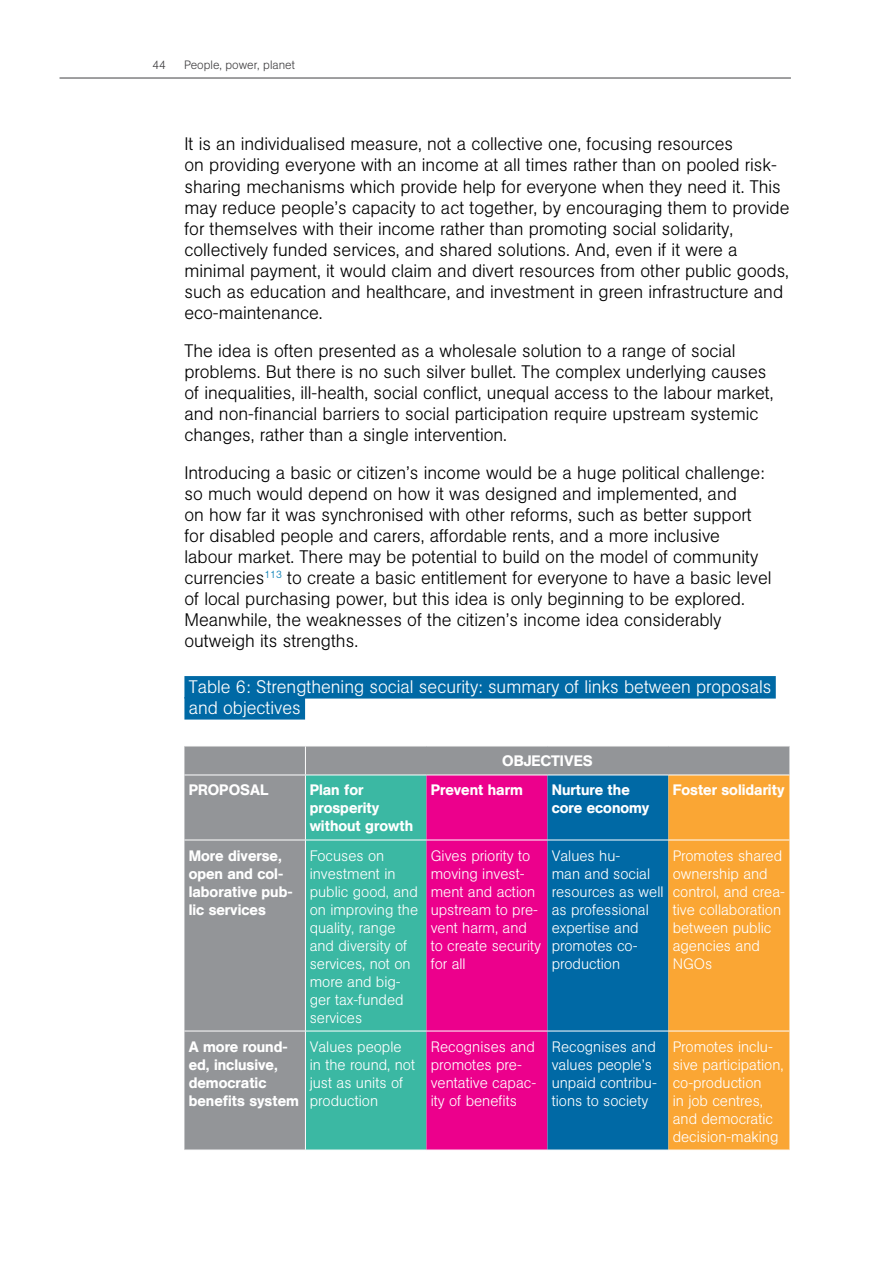
<style>
.page{position:relative;width:893px;height:1263px;background:#fff}
.page>*{position:absolute;margin:0;border:0;box-sizing:border-box;transform-origin:0 0}
.t1{font:300 18px/21px "AG Book BQ";color:#000}
.t2{font:300 18px/21px "AG Book BQ";color:#fff}
.t3{font:300 15px/18px "AG Book BQ";color:#fff}
.t4{font:500 15px/18px "AG Book BQ";color:#fff}
.t5{font:300 12px "AG Book BQ";color:#414042}
</style>
<div class="page">
<hr style="left:60px;top:78px;width:731px;height:1px;background:#414042">
<div style="left:184px;top:676px;width:592px;height:22px;background:#0069a5"></div>
<div style="left:184px;top:697px;width:121px;height:22px;background:#0069a5"></div>
<div style="left:184px;top:747px;width:605px;height:403px;background:#939598"></div>
<div style="left:306px;top:776px;width:120px;height:374px;background:#3bb8a3"></div>
<svg style="left:426px;top:776px;width:121px;height:374px;background:#e9098f"></svg>
<svg style="left:547px;top:776px;width:121px;height:374px;background:#0a6ba6"></svg>
<svg style="left:668px;top:776px;width:121px;height:374px;background:#f5a73b"></svg>
<hr style="left:305px;top:775px;width:121px;height:1px;background:#fff">
<hr style="left:426px;top:775px;width:121px;height:1px;background:#fff">
<hr style="left:547px;top:775px;width:121px;height:1px;background:#fff">
<hr style="left:668px;top:775px;width:121px;height:1px;background:#fff">
<hr style="left:184px;top:840px;width:121px;height:1px;background:#fff">
<hr style="left:184px;top:1031px;width:121px;height:1px;background:#fff">
<hr style="left:305px;top:840px;width:121px;height:1px;background:#fff">
<hr style="left:305px;top:1031px;width:121px;height:1px;background:#fff">
<hr style="left:426px;top:840px;width:121px;height:1px;background:#fff">
<hr style="left:426px;top:1031px;width:121px;height:1px;background:#fff">
<hr style="left:547px;top:840px;width:121px;height:1px;background:#fff">
<hr style="left:547px;top:1031px;width:121px;height:1px;background:#fff">
<hr style="left:668px;top:840px;width:121px;height:1px;background:#fff">
<hr style="left:668px;top:1031px;width:121px;height:1px;background:#fff">
<hr style="left:305px;top:775px;width:1px;height:65px;background:#fff">
<hr style="left:305px;top:840px;width:1px;height:191px;background:#fff">
<hr style="left:305px;top:1031px;width:1px;height:119px;background:#fff">
<svg style="left:305px;top:746px;width:1px;height:29px"></svg>
<hr style="left:184px;top:775px;width:121px;height:1px;background:#fff">
<p class="t5" style="left:153px;top:58px;width:15px">44</p>
<p class="t5" style="left:184px;top:58px;width:112px">People, power, planet</p>
<p class="t1" style="left:184px;top:134px;width:606px">It is an individualised measure, not a collective one, focusing resources<br>on providing everyone with an income at all times rather than on pooled risk&shy;sharing mechanisms which provide help for everyone when they need it. This may reduce people’s capacity to act together, by encouraging them to provide for themselves with their income rather than promoting social solidarity, collectively funded services, and shared solutions. And, even if it were a minimal payment, it would claim and divert resources from other public goods, such as education and healthcare, and investment in green infrastructure and eco-maintenance.</p>
<p class="t1" style="left:184px;top:340px;width:590px">The idea is often presented as a wholesale solution to a range of social problems. But there is no such silver bullet. The complex underlying causes of inequalities, ill-health, social conflict, unequal access to the labour market, and non-financial barriers to social participation require upstream systemic changes, rather than a single intervention.</p>
<p class="t1" style="left:184px;top:462px;width:589px">Introducing a basic or citizen’s income would be a huge political challenge: so much would depend on how it was designed and implemented, and<br>on how far it was synchronised with other reforms, such as better support for disabled people and carers, affordable rents, and a more inclusive labour market. There may be potential to build on the model of community currencies<sup>113</sup> to create a basic entitlement for everyone to have a basic level of local purchasing power, but this idea is only beginning to be explored.<br>Meanwhile, the weaknesses of the citizen’s income idea considerably outweigh its strengths.</p>
<p class="t2" style="left:189px;top:676px;width:584px">Table 6: Strengthening social security: summary of links between proposals and objectives</p>
<p class="t4" style="left:502px;top:752px;width:92px">OBJECTIVES</p>
<p class="t4" style="left:189px;top:781px;width:82px">PROPOSAL</p>
<p class="t4" style="left:310px;top:781px;width:105px">Plan for prosperity without growth</p>
<p class="t4" style="left:431px;top:781px;width:94px">Prevent harm</p>
<p class="t4" style="left:552px;top:781px;width:99px">Nurture the core economy</p>
<p class="t4" style="left:673px;top:781px;width:113px">Foster solidarity</p>
<p class="t4" style="left:189px;top:846px;width:105px">More diverse, open and col&shy;laborative pub&shy;lic services</p>
<p class="t3" style="left:310px;top:846px;width:110px">Focuses on investment in public good, and on improving the quality, range and diversity of services, not on more and big&shy;ger tax-funded services</p>
<p class="t3" style="left:431px;top:846px;width:112px">Gives priority to moving invest&shy;ment and action upstream to pre&shy;vent harm, and to create security for all</p>
<p class="t3" style="left:552px;top:846px;width:113px">Values hu-<br>man and social resources as well as professional expertise and promotes co&shy;production</p>
<p class="t3" style="left:673px;top:846px;width:114px">Promotes shared ownership and control, and crea&shy;tive collaboration between public agencies and<br>NGOs</p>
<p class="t4" style="left:189px;top:1037px;width:112px">A more round&shy;ed, inclusive, democratic benefits system</p>
<p class="t3" style="left:310px;top:1037px;width:107px">Values people in the round, not just as units of production</p>
<p class="t3" style="left:431px;top:1037px;width:107px">Recognises and promotes pre&shy;ventative capac&shy;ity of benefits</p>
<p class="t3" style="left:552px;top:1037px;width:107px">Recognises and values people’s unpaid contribu&shy;tions to society</p>
<p class="t3" style="left:673px;top:1037px;width:112px">Promotes inclu&shy;sive participation, co-production<br>in job centres, and democratic decision-making</p>
</div>
